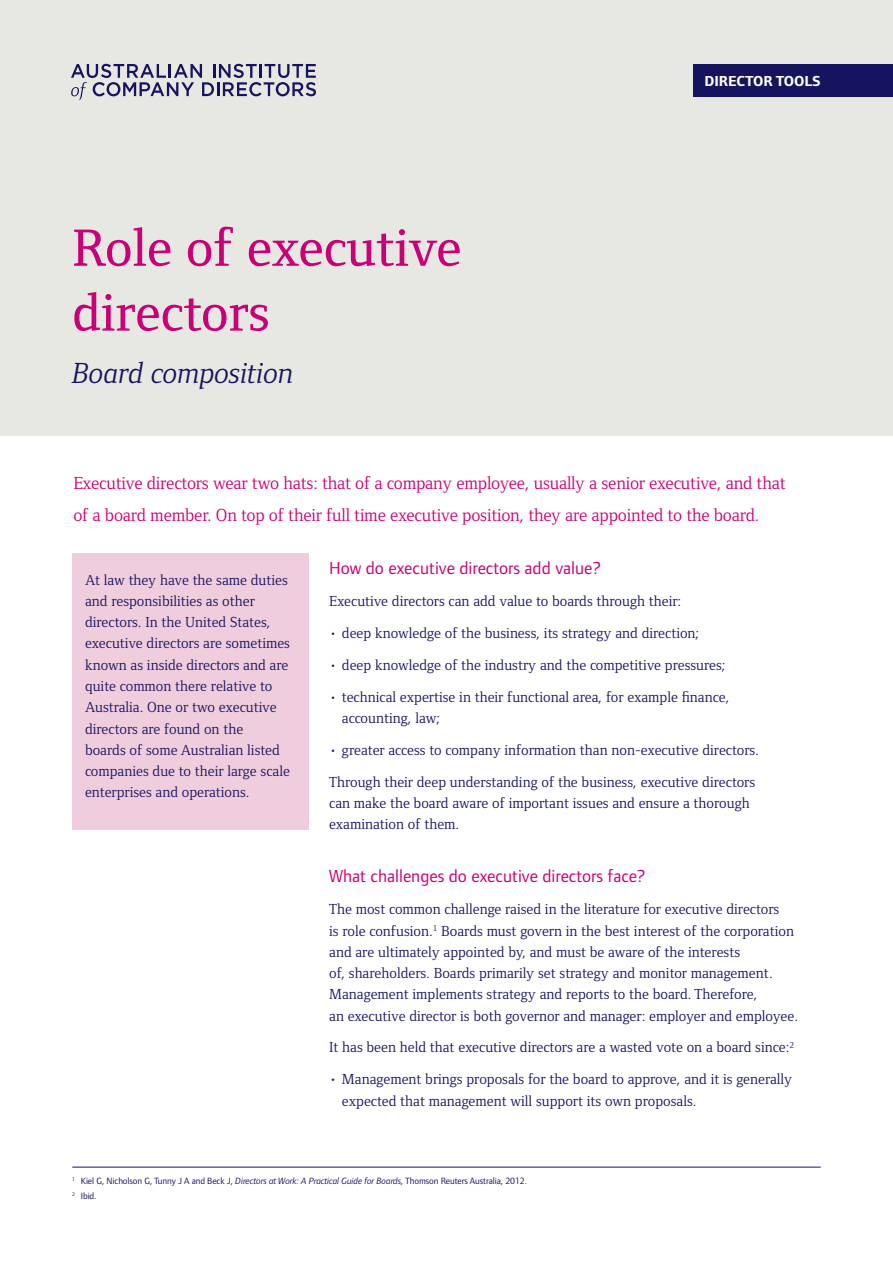
<style>
.page{position:relative;width:893px;height:1263px;background:#fff}
.page>*{position:absolute;margin:0;border:0;box-sizing:border-box;transform-origin:0 0}
.t1{font:500 54px/64.8px "Foundry Form Serif";color:#c90078}
.t2{font:italic 30px "Foundry Form Serif";color:#16135f}
.t3{font:18px/32px "Foundry Form Serif";letter-spacing:-.01em;color:#c90078}
.t4{font:18px "Foundry Form Sans";color:#c90078}
.t5{font:15px/21.3px "Foundry Form Serif";color:#16135f}
.t6{font:700 15px "Foundry Form Sans";color:#fff}
.t7{font:9.3px/14.9px "Foundry Form Sans";letter-spacing:-.01em;color:#16135f}
.s1{font-style:italic}
</style>
<div class="page">
<div style="left:0;top:0;width:893px;height:436px;background:#e8e8e2"></div>
<svg style="left:71px;top:64px;width:245px;height:36px"></svg>
<div style="left:693px;top:64px;width:200px;height:33px;background:#16135f"></div>
<hr style="left:72px;top:1167px;width:749px;height:1px;background:#16135f">
<div style="left:72px;top:553px;width:236px;height:276px;background:#f0cddd"></div>
<h1 class="t1" style="left:72px;top:215px;width:391px">Role of executive directors</h1>
<h2 class="t2" style="left:72px;top:356px;width:223px">Board composition</h2>
<p class="t6" style="left:704px;top:72px;width:118px">DIRECTOR TOOLS</p>
<p class="t3" style="left:73px;top:467px;width:714px">Executive directors wear two hats: that of a company employee, usually a senior executive, and that of a board member. On top of their full time executive position, they are appointed to the board.</p>
<p class="t5" style="left:85px;top:569px;width:207px">At law they have the same duties and responsibilities as other directors. In the United States, executive directors are sometimes known as inside directors and are quite common there relative to<br>Australia. One or two executive directors are found on the<br>boards of some Australian listed companies due to their large scale enterprises and operations.</p>
<p class="t4" style="left:329px;top:557px;width:273px">How do executive directors add value?</p>
<p class="t5" style="left:329px;top:590px;width:354px">Executive directors can add value to boards through their:</p>
<p class="t5" style="left:329px;top:622px;width:372px">• deep knowledge of the business, its strategy and direction;</p>
<p class="t5" style="left:329px;top:654px;width:398px">• deep knowledge of the industry and the competitive pressures;</p>
<p class="t5" style="left:342px;top:686px;width:389px;text-indent:-13px">• technical expertise in their functional area, for example finance, accounting, law;</p>
<p class="t5" style="left:329px;top:734px;width:431px;line-height:32px">• greater access to company information than non-executive directors.<br>Through their deep understanding of the business, executive directors</p>
<p class="t5" style="left:329px;top:792px;width:422px">can make the board aware of important issues and ensure a thorough examination of them.</p>
<p class="t4" style="left:329px;top:866px;width:318px">What challenges do executive directors face?</p>
<p class="t5" style="left:329px;top:899px;width:470px">The most common challenge raised in the literature for executive directors<br>is role confusion.<sup>1</sup> Boards must govern in the best interest of the corporation and are ultimately appointed by, and must be aware of the interests<br>of, shareholders. Boards primarily set strategy and monitor management.<br>Management implements strategy and reports to the board. Therefore,<br>an executive director is both governor and manager: employer and employee.</p>
<p class="t5" style="left:329px;top:1037px;width:466px">It has been held that executive directors are a wasted vote on a board since:<sup>2</sup></p>
<p class="t5" style="left:342px;top:1069px;width:452px;text-indent:-13px">• Management brings proposals for the board to approve, and it is generally expected that management will support its own proposals.</p>
<p class="t7" style="left:72px;top:1174px;width:456px"><sup>1</sup> Kiel G, Nicholson G, Tunny J A and Beck J, <span class="s1">Directors at Work: A Practical Guide for Boards,</span> Thomson Reuters Australia, 2012.<br><sup>2</sup> Ibid.</p>
</div>
